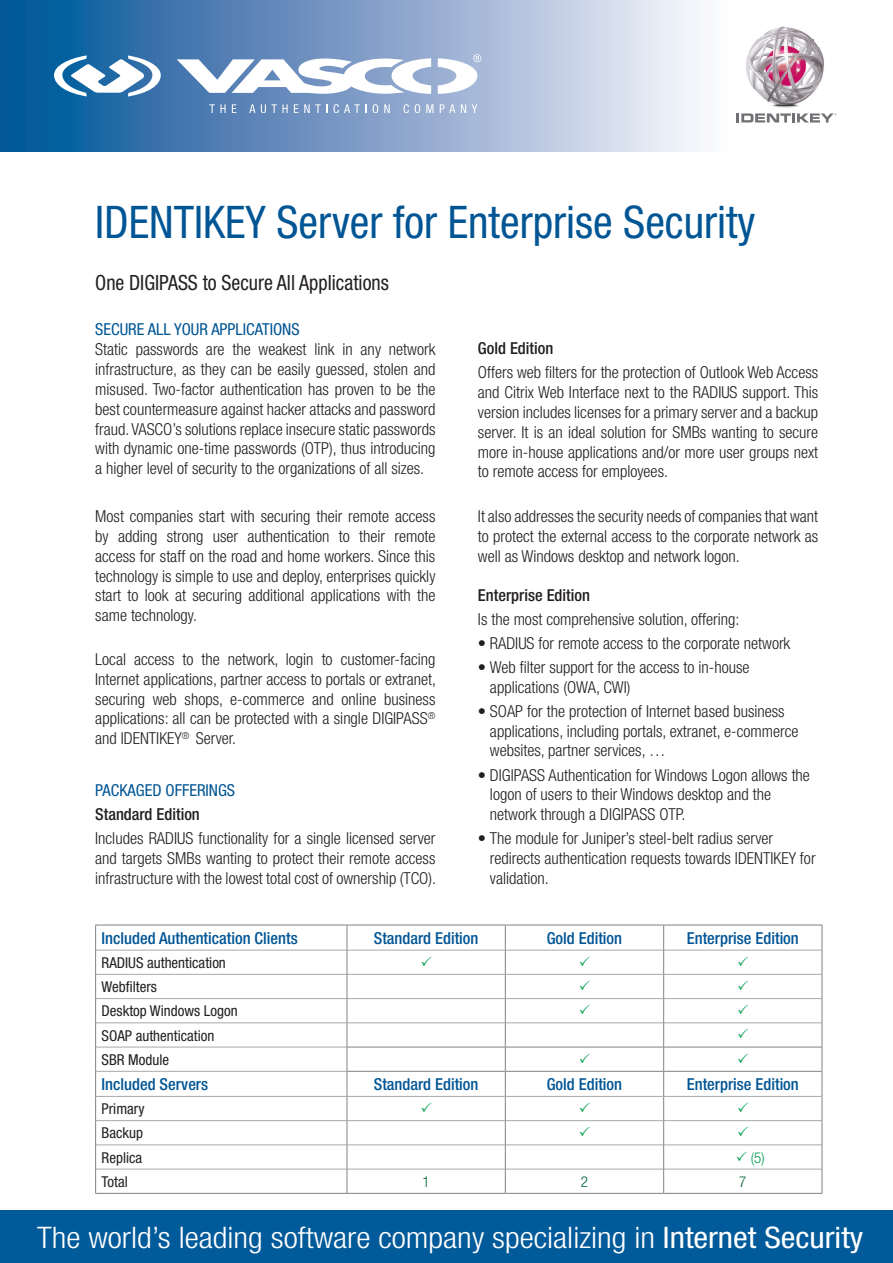
<style>
.page{position:relative;width:893px;height:1263px;background:#fff}
.page>*{position:absolute;margin:0;border:0;box-sizing:border-box;transform-origin:0 0}
.Tab_1_Titre{font:condensed 45px "Helvetica Neue";color:#005595}
.t1{font:300 condensed 29.7px "Helvetica Neue";color:#fff;scale:1.11 1}
.Tab_1_Titre-2{font:condensed 21px "Helvetica Neue";color:#231f20;scale:.95 1}
.t2{font:300 condensed 16.5px/19.8px "Helvetica Neue";color:#231f20;text-align:justify}
.Tab_1_Titre-3{font:500 condensed 16.5px "Helvetica Neue";color:#005595}
.t3{font:500 condensed 16.5px "Helvetica Neue";color:#231f20}
.t4{font:condensed 16.5px "Helvetica Neue";color:#005595}
.Tab_1_Titre-4{font:condensed 15px "Helvetica Neue";color:#231f20}
.t5{font:300 condensed 15px "Helvetica Neue";color:#009e4e}
.t6{font:300 condensed 15px "Helvetica Neue";color:#006637}
.s1{font-weight:400}
</style>
<div class="page">
<svg style="left:0;top:0;width:829px;height:152px;background:#8cabce"></svg>
<svg style="left:177px;top:58px;width:254px;height:36px"></svg>
<svg style="left:209px;top:104px;width:17px;height:9px"></svg>
<svg style="left:232px;top:104px;width:4px;height:9px"></svg>
<svg style="left:249px;top:104px;width:6px;height:9px"></svg>
<svg style="left:261px;top:104px;width:27px;height:9px"></svg>
<svg style="left:294px;top:104px;width:4px;height:9px"></svg>
<svg style="left:304px;top:104px;width:23px;height:9px"></svg>
<svg style="left:333px;top:104px;width:33px;height:9px"></svg>
<svg style="left:373px;top:104px;width:5px;height:9px"></svg>
<svg style="left:384px;top:104px;width:6px;height:9px"></svg>
<svg style="left:404px;top:104px;width:5px;height:9px"></svg>
<svg style="left:415px;top:104px;width:5px;height:9px"></svg>
<svg style="left:426px;top:104px;width:7px;height:9px"></svg>
<svg style="left:440px;top:104px;width:15px;height:9px"></svg>
<svg style="left:461px;top:104px;width:5px;height:9px"></svg>
<svg style="left:472px;top:104px;width:5px;height:9px"></svg>
<svg style="left:54px;top:55px;width:107px;height:42px"></svg>
<svg style="left:438px;top:54px;width:43px;height:40px"></svg>
<img style="left:738px;top:22px;width:91px;height:91px">
<svg style="left:736px;top:113px;width:101px;height:9px"></svg>
<div style="left:0;top:1211px;width:893px;height:52px;background:#015a99"></div>
<hr style="left:96px;top:950px;width:251px;height:1px;background:#a8a9ad">
<hr style="left:347px;top:950px;width:158px;height:1px;background:#a8a9ad">
<hr style="left:506px;top:950px;width:157px;height:1px;background:#a8a9ad">
<hr style="left:96px;top:974px;width:251px;height:1px;background:#a8a9ad">
<hr style="left:347px;top:974px;width:158px;height:1px;background:#a8a9ad">
<hr style="left:506px;top:974px;width:157px;height:1px;background:#a8a9ad">
<hr style="left:96px;top:998px;width:251px;height:1px;background:#a8a9ad">
<hr style="left:347px;top:998px;width:158px;height:1px;background:#a8a9ad">
<hr style="left:506px;top:998px;width:157px;height:1px;background:#a8a9ad">
<hr style="left:96px;top:1022px;width:251px;height:1px;background:#a8a9ad">
<hr style="left:347px;top:1022px;width:158px;height:1px;background:#a8a9ad">
<hr style="left:506px;top:1022px;width:157px;height:1px;background:#a8a9ad">
<hr style="left:96px;top:1047px;width:251px;height:1px;background:#a8a9ad">
<hr style="left:96px;top:1071px;width:251px;height:1px;background:#a8a9ad">
<hr style="left:96px;top:1096px;width:251px;height:1px;background:#a8a9ad">
<hr style="left:96px;top:1120px;width:251px;height:1px;background:#a8a9ad">
<hr style="left:347px;top:1120px;width:158px;height:1px;background:#a8a9ad">
<hr style="left:506px;top:1120px;width:157px;height:1px;background:#a8a9ad">
<hr style="left:96px;top:1144px;width:251px;height:1px;background:#a8a9ad">
<hr style="left:347px;top:1144px;width:158px;height:1px;background:#a8a9ad">
<hr style="left:506px;top:1144px;width:157px;height:1px;background:#a8a9ad">
<hr style="left:96px;top:1169px;width:251px;height:1px;background:#a8a9ad">
<hr style="left:347px;top:1169px;width:158px;height:1px;background:#a8a9ad">
<hr style="left:506px;top:1169px;width:157px;height:1px;background:#a8a9ad">
<hr style="left:664px;top:950px;width:158px;height:1px;background:#a8a9ad">
<hr style="left:664px;top:974px;width:158px;height:1px;background:#a8a9ad">
<hr style="left:664px;top:998px;width:158px;height:1px;background:#a8a9ad">
<hr style="left:664px;top:1022px;width:158px;height:1px;background:#a8a9ad">
<hr style="left:664px;top:1120px;width:158px;height:1px;background:#a8a9ad">
<hr style="left:664px;top:1144px;width:158px;height:1px;background:#a8a9ad">
<hr style="left:664px;top:1169px;width:158px;height:1px;background:#a8a9ad">
<hr style="left:347px;top:1096px;width:158px;height:1px;background:#a8a9ad">
<hr style="left:505px;top:1096px;width:159px;height:1px;background:#a8a9ad">
<hr style="left:664px;top:1096px;width:158px;height:1px;background:#a8a9ad">
<hr style="left:95px;top:925px;width:252px;height:1px;background:#808285">
<hr style="left:347px;top:925px;width:158px;height:1px;background:#808285">
<hr style="left:505px;top:925px;width:158px;height:1px;background:#808285">
<svg style="left:95px;top:925px;width:1px;height:268px"></svg>
<hr style="left:95px;top:1193px;width:252px;height:1px;background:#808285">
<hr style="left:347px;top:1193px;width:158px;height:1px;background:#808285">
<hr style="left:505px;top:1193px;width:158px;height:1px;background:#808285">
<hr style="left:663px;top:925px;width:159px;height:1px;background:#808285">
<hr style="left:663px;top:1193px;width:159px;height:1px;background:#808285">
<hr style="left:347px;top:1047px;width:158px;height:1px;background:#808285">
<hr style="left:505px;top:1047px;width:158px;height:1px;background:#808285">
<hr style="left:347px;top:1071px;width:158px;height:1px;background:#808285">
<svg style="left:347px;top:925px;width:1px;height:268px"></svg>
<hr style="left:505px;top:1071px;width:158px;height:1px;background:#808285">
<svg style="left:505px;top:925px;width:1px;height:268px"></svg>
<hr style="left:664px;top:1047px;width:158px;height:1px;background:#808285">
<hr style="left:663px;top:1071px;width:159px;height:1px;background:#808285">
<svg style="left:663px;top:925px;width:1px;height:268px"></svg>
<svg style="left:822px;top:925px;width:1px;height:268px"></svg>
<p class="Tab_1_Titre" style="left:95px;top:196px;width:662px">IDENTIKEY Server for Enterprise Security</p>
<p class="Tab_1_Titre-2" style="left:95px;top:270px;width:311px">One DIGIPASS to Secure All Applications</p>
<p class="t4" style="left:95px;top:320px;width:206px">SECURE ALL YOUR APPLICATIONS</p>
<p class="t2" style="left:95px;top:339px;width:342px">Static passwords are the weakest link in any network infrastructure, as they can be easily guessed, stolen and misused. Two-factor authentication has proven to be the best countermeasure against hacker attacks and password fraud. VASCO’s solutions replace insecure static passwords with dynamic one-time passwords (OTP), thus introducing a higher level of security to the organizations of all sizes.</p>
<p class="t2" style="left:95px;top:506px;width:342px">Most companies start with securing their remote access by adding strong user authentication to their remote access for staff on the road and home workers. Since this technology is simple to use and deploy, enterprises quickly start to look at securing additional applications with the same technology.</p>
<p class="t2" style="left:95px;top:649px;width:342px">Local access to the network, login to customer-facing Internet applications, partner access to portals or extranet, securing web shops, e-commerce and online business applications: all can be protected with a single DIGIPASS<sup>® </sup>and IDENTIKEY<sup>®</sup> Server.</p>
<p class="t4" style="left:95px;top:781px;width:141px">PACKAGED OFFERINGS</p>
<p class="t3" style="left:95px;top:804px;width:106px">Standard Edition</p>
<p class="t2" style="left:95px;top:828px;width:342px">Includes RADIUS functionality for a single licensed server and targets SMBs wanting to protect their remote access infrastructure with the lowest total cost of ownership (TCO).</p>
<p class="t3" style="left:478px;top:339px;width:77px">Gold Edition</p>
<p class="t2" style="left:478px;top:362px;width:342px">Offers web filters for the protection of Outlook Web Access and Citrix Web Interface next to the RADIUS support. This version includes licenses for a primary server and a backup server. It is an ideal solution for SMBs wanting to secure more in-house applications and/or more user groups next to remote access for employees.</p>
<p class="t2" style="left:478px;top:506px;width:342px">It also addresses the security needs of companies that want to protect the external access to the corporate network as well as Windows desktop and network logon.</p>
<p class="t3" style="left:478px;top:585px;width:114px">Enterprise Edition</p>
<p class="t2" style="left:478px;top:609px;width:263px">Is the most comprehensive solution, offering:</p>
<p class="t2" style="left:478px;top:633px;width:314px">• RADIUS for remote access to the corporate network</p>
<p class="t2" style="left:490px;top:657px;width:261px;text-indent:-12px">• Web filter support for the access to in-house applications (OWA, CWI)</p>
<p class="t2" style="left:490px;top:701px;width:310px;text-align:left;text-indent:-12px">• SOAP for the protection of Internet based business applications, including portals, extranet, e-commerce websites, partner services, …</p>
<p class="t2" style="left:490px;top:765px;width:322px;text-align:left;text-indent:-12px">• DIGIPASS Authentication for Windows Logon allows the logon of users to their Windows desktop and the network through a DIGIPASS OTP.</p>
<p class="t2" style="left:490px;top:828px;width:327px;text-align:left;text-indent:-12px">• The module for Juniper’s steel-belt radius server redirects authentication requests towards IDENTIKEY for validation.</p>
<p class="Tab_1_Titre-3" style="left:102px;top:928px;width:198px">Included Authentication Clients</p>
<p class="Tab_1_Titre-3" style="left:374px;top:928px;width:106px">Standard Edition</p>
<p class="Tab_1_Titre-3" style="left:547px;top:928px;width:77px">Gold Edition</p>
<p class="Tab_1_Titre-3" style="left:687px;top:928px;width:114px">Enterprise Edition</p>
<p class="Tab_1_Titre-4" style="left:102px;top:954px;width:126px">RADIUS authentication</p>
<p class="Tab_1_Titre-4" style="left:102px;top:978px;width:57px">Webfilters</p>
<p class="Tab_1_Titre-4" style="left:102px;top:1002px;width:138px">Desktop Windows Logon</p>
<p class="Tab_1_Titre-4" style="left:102px;top:1027px;width:114px">SOAP authentication</p>
<p class="Tab_1_Titre-4" style="left:102px;top:1051px;width:69px">SBR Module</p>
<p class="Tab_1_Titre-3" style="left:102px;top:1074px;width:108px">Included Servers</p>
<p class="Tab_1_Titre-3" style="left:374px;top:1074px;width:106px">Standard Edition</p>
<p class="Tab_1_Titre-3" style="left:547px;top:1074px;width:77px">Gold Edition</p>
<p class="Tab_1_Titre-3" style="left:687px;top:1074px;width:114px">Enterprise Edition</p>
<p class="Tab_1_Titre-4" style="left:102px;top:1100px;width:45px">Primary</p>
<p class="Tab_1_Titre-4" style="left:102px;top:1124px;width:43px">Backup</p>
<p class="Tab_1_Titre-4" style="left:102px;top:1149px;width:42px">Replica</p>
<p class="t5" style="left:751px;top:1149px;width:15px">(5)</p>
<p class="Tab_1_Titre-4" style="left:102px;top:1173px;width:28px">Total</p>
<p class="t6" style="left:423px;top:1173px;width:9px">1</p>
<p class="t6" style="left:581px;top:1173px;width:9px">2</p>
<p class="t6" style="left:739px;top:1173px;width:9px">7</p>
<p class="t1" style="left:37px;top:1220px;width:746px">The world’s leading software company specializing in <span class="s1">Internet Security</span></p>
</div>
